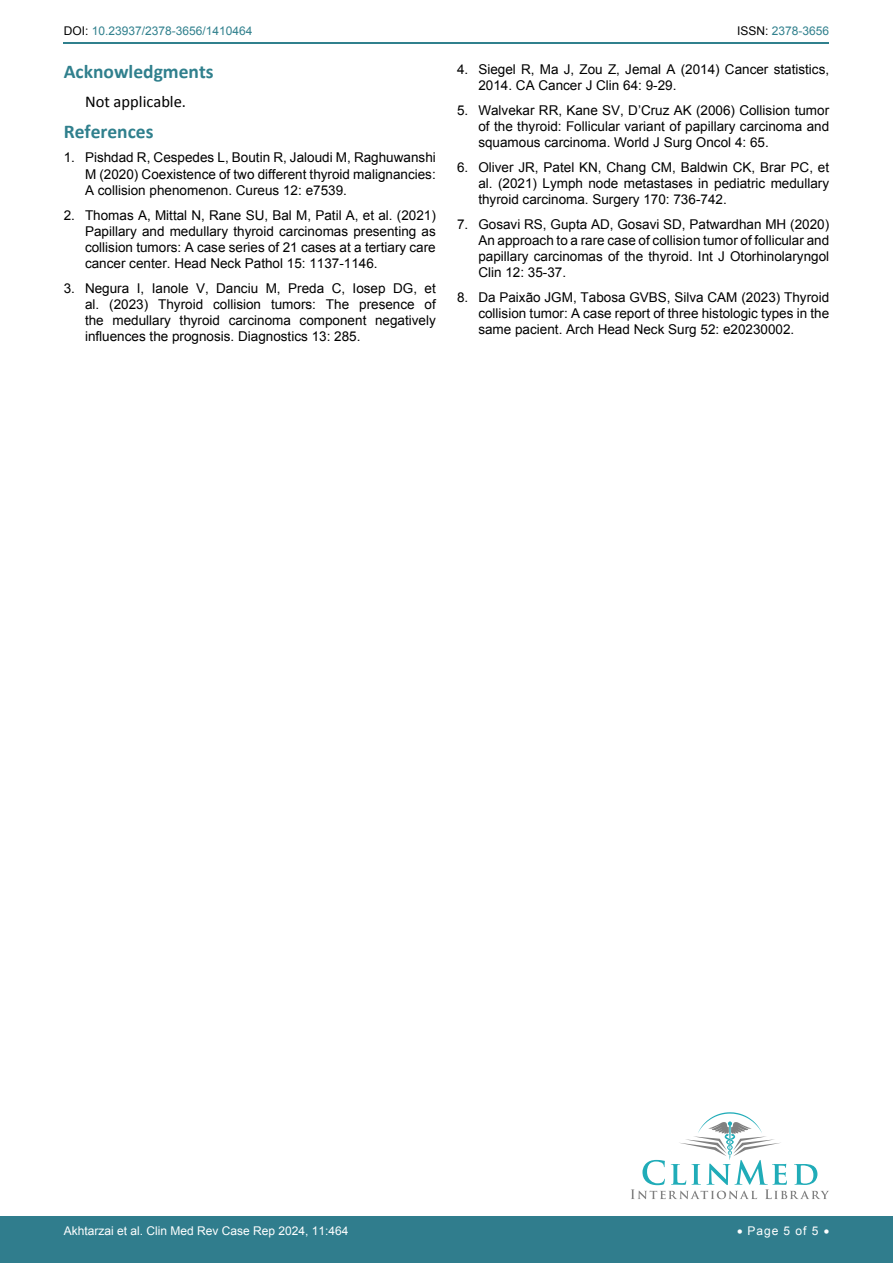
<style>
.page{position:relative;width:893px;height:1263px;background:#fff}
.page>*{position:absolute;margin:0;border:0;box-sizing:border-box;transform-origin:0 0}
.t1{font:700 19.5px "Calibri";color:#30808d}
.t2{font:16.5px "Calibri";color:#000}
.t3{font:13.5px/16.2px "Arial";color:#000;text-align:justify}
.t4{font:12px "Arial";color:#fff}
.t5{font:12px "Arial";color:#30808d}
.s1{color:#000}
</style>
<div class="page">
<hr style="left:64px;top:43px;width:765px;height:1px;background:#30808d">
<div style="left:0;top:1217px;width:893px;height:46px;background:#307d8d"></div>
<svg style="left:631px;top:1112px;width:198px;height:87px"></svg>
<p class="t5" style="left:64px;top:23px;width:190px"><span class="s1">DOI:</span> 10.23937/2378-3656/1410464</p>
<p class="t5" style="left:737px;top:23px;width:94px"><span class="s1">ISSN:</span> 2378-3656</p>
<h1 class="t1" style="left:64px;top:59px;width:151px">Acknowledgments</h1>
<p class="t2" style="left:85px;top:91px;width:103px">Not applicable.</p>
<h1 class="t1" style="left:64px;top:119px;width:91px">References</h1>
<p class="t3" style="left:85px;top:150px;width:352px;text-indent:-21px">1. Pishdad R, Cespedes L, Boutin R, Jaloudi M, Raghuwanshi M (2020) Coexistence of two different thyroid malignancies:<br>A collision phenomenon. Cureus 12: e7539.</p>
<p class="t3" style="left:85px;top:207px;width:352px;text-indent:-21px">2. Thomas A, Mittal N, Rane SU, Bal M, Patil A, et al. (2021)<br>Papillary and medullary thyroid carcinomas presenting as collision tumors: A case series of 21 cases at a tertiary care cancer center. Head Neck Pathol 15: 1137-1146.</p>
<p class="t3" style="left:85px;top:280px;width:352px;text-indent:-21px">3. Negura I, Ianole V, Danciu M, Preda C, Iosep DG, et al. (2023) Thyroid collision tumors: The presence of the medullary thyroid carcinoma component negatively influences the prognosis. Diagnostics 13: 285.</p>
<p class="t3" style="left:478px;top:61px;width:352px;text-indent:-21px">4. Siegel R, Ma J, Zou Z, Jemal A (2014) Cancer statistics,<br>2014. CA Cancer J Clin 64: 9-29.</p>
<p class="t3" style="left:478px;top:102px;width:352px;text-indent:-21px">5. Walvekar RR, Kane SV, D’Cruz AK (2006) Collision tumor of the thyroid: Follicular variant of papillary carcinoma and squamous carcinoma. World J Surg Oncol 4: 65.</p>
<p class="t3" style="left:478px;top:159px;width:352px;text-indent:-21px">6. Oliver JR, Patel KN, Chang CM, Baldwin CK, Brar PC, et al. (2021) Lymph node metastases in pediatric medullary thyroid carcinoma. Surgery 170: 736-742.</p>
<p class="t3" style="left:478px;top:216px;width:352px;text-indent:-21px">7. Gosavi RS, Gupta AD, Gosavi SD, Patwardhan MH (2020)<br>An approach to a rare case of collision tumor of follicular and papillary carcinomas of the thyroid. Int J Otorhinolaryngol Clin 12: 35-37.</p>
<p class="t3" style="left:478px;top:289px;width:352px;text-indent:-21px">8. Da Paixão JGM, Tabosa GVBS, Silva CAM (2023) Thyroid collision tumor: A case report of three histologic types in the same pacient. Arch Head Neck Surg 52: e20230002.</p>
<p class="t4" style="left:64px;top:1223px;width:286px">Akhtarzai et al. Clin Med Rev Case Rep 2024, 11:464</p>
<p class="t4" style="left:737px;top:1223px;width:94px">• Page 5 of 5 •</p>
</div>
